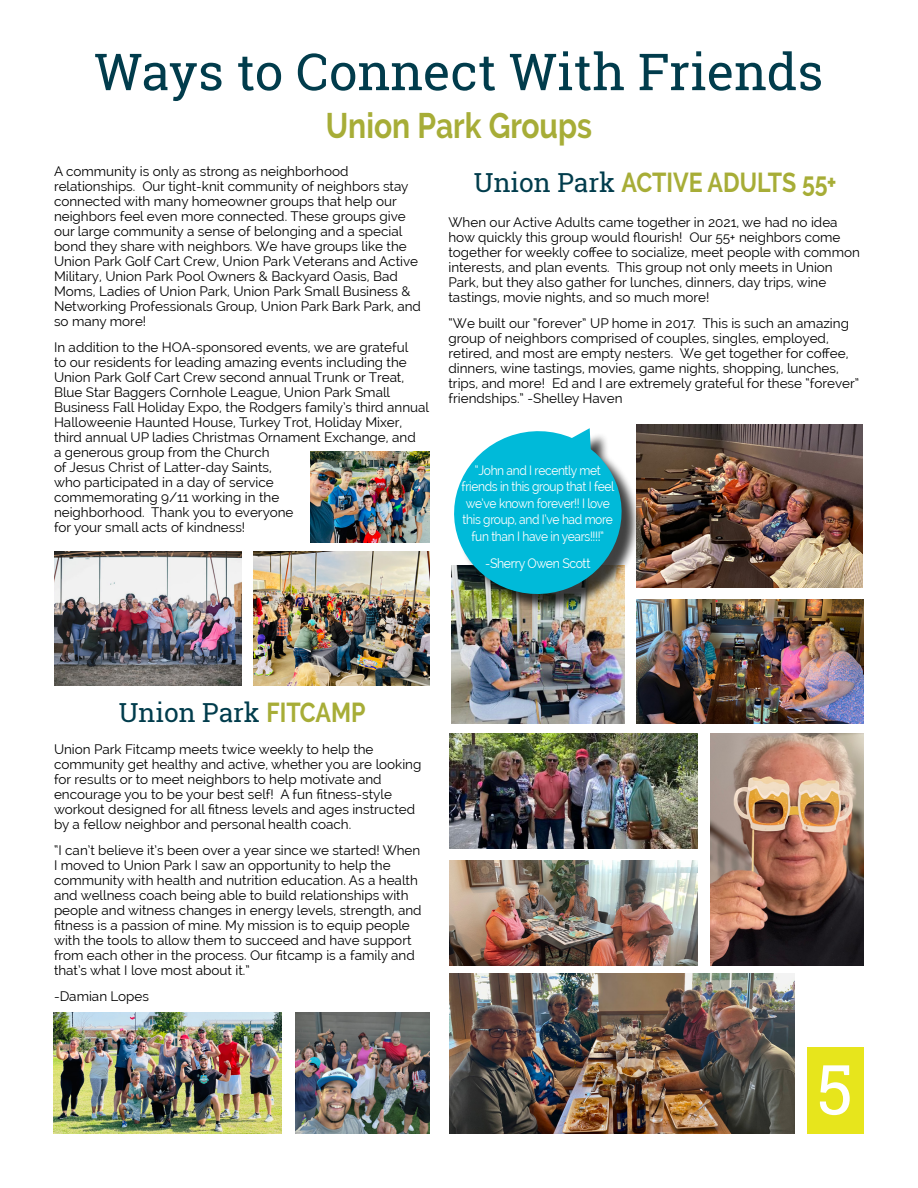
<style>
.page{position:relative;width:918px;height:1188px;background:#fff}
.page>*{position:absolute;margin:0;border:0;box-sizing:border-box;transform-origin:0 0}
.t1{font:69px "Roboto Slab";color:#fff}
.t2{font:51px "Roboto Slab";color:#013c4c}
.t3{font:700 35.4px "Raleway";color:#a7ad37;scale:.85 1}
.t4{font:700 27.3px "Raleway";color:#a7ad37;scale:.85 1}
.t5{font:26.25px "Roboto Slab";color:#013c4c}
.t6{font:13.5px/15px "Raleway";color:#000}
.t7{font:13.5px "Raleway";letter-spacing:-.03em;color:#fff;scale:.91 1}
.t8{font:13.2px/16.5px "Raleway";letter-spacing:-.03em;color:#fff;text-align:center;scale:.91 1}
.s1{font-family:"Roboto Slab";font-weight:400;font-size:26.25px;color:#013c4c}
.s2{font-family:"Raleway";font-weight:700;font-size:27.3px;color:#a7ad37}
</style>
<div class="page">
<img style="left:451px;top:605px;width:173px;height:119px">
<div style="left:808px;top:1047px;width:56px;height:87px;background:#e7e51c"></div>
<img style="left:296px;top:1012px;width:134px;height:122px">
<img style="left:637px;top:424px;width:225px;height:164px">
<img style="left:54px;top:1012px;width:228px;height:122px">
<img style="left:450px;top:974px;width:344px;height:160px">
<img style="left:450px;top:733px;width:248px;height:115px">
<img style="left:711px;top:733px;width:152px;height:232px">
<div style="left:456px;top:431px;width:184px;height:182px;background:#000;opacity:.75"></div>
<svg style="left:451px;top:428px;width:182px;height:177px;background:#3bb7c8"></svg>
<img style="left:54px;top:552px;width:188px;height:133px">
<img style="left:310px;top:452px;width:120px;height:90px">
<img style="left:637px;top:599px;width:227px;height:125px">
<img style="left:450px;top:861px;width:248px;height:104px">
<img style="left:254px;top:552px;width:176px;height:133px">
<h2 class="t2" style="left:95px;top:37px;width:730px">Ways to Connect With Friends</h2>
<h3 class="t3" style="left:326px;top:105px;width:315px">Union Park Groups</h3>
<p class="t6" style="left:54px;top:164px;width:369px">A community is only as strong as neighborhood relationships. Our tight-knit community of neighbors stay connected with many homeowner groups that help our neighbors feel even more connected. These groups give our large community a sense of belonging and a special bond they share with neighbors. We have groups like the Union Park Golf Cart Crew, Union Park Veterans and Active Military, Union Park Pool Owners &amp; Backyard Oasis, Bad Moms, Ladies of Union Park, Union Park Small Business &amp; Networking Professionals Group, Union Park Bark Park, and so many more!</p>
<p class="t6" style="left:54px;top:339px;width:377px">In addition to the HOA-sponsored events, we are grateful<br>to our residents for leading amazing events including the Union Park Golf Cart Crew second annual Trunk or Treat, Blue Star Baggers Cornhole League, Union Park Small Business Fall Holiday Expo, the Rodgers family’s third annual Halloweenie Haunted House, Turkey Trot, Holiday Mixer, third annual UP ladies Christmas Ornament Exchange, and<br>a generous group from the Church<br>of Jesus Christ of Latter-day Saints,<br>who participated in a day of service<br>commemorating 9/11 working in the<br>neighborhood. Thank you to everyone<br>for your small acts of kindness!</p>
<h3 class="t4" style="left:474px;top:167px;width:428px"><span class="s1">Union Park</span> ACTIVE ADULTS 55+</h3>
<p class="t6" style="left:449px;top:215px;width:413px">When our Active Adults came together in 2021, we had no idea how quickly this group would flourish! Our 55+ neighbors come together for weekly coffee to socialize, meet people with common interests, and plan events. This group not only meets in Union Park, but they also gather for lunches, dinners, day trips, wine tastings, movie nights, and so much more!</p>
<p class="t6" style="left:449px;top:316px;width:412px">“We built our “forever” UP home in 2017. This is such an amazing group of neighbors comprised of couples, singles, employed, retired, and most are empty nesters. We get together for coffee, dinners, wine tastings, movies, game nights, shopping, lunches, trips, and more! Ed and I are extremely grateful for these “forever” friendships.” -Shelley Haven</p>
<p class="t8" style="left:462px;top:462px;width:170px">“John and I recently met friends in this group that I feel we’ve known forever!! I love this group, and I’ve had more fun than I have in years!!!!”</p>
<p class="t7" style="left:485px;top:556px;width:117px">-Sherry Owen Scott</p>
<h3 class="t5" style="left:119px;top:694px;width:248px">Union Park <span class="s2">FITCAMP</span></h3>
<p class="t6" style="left:54px;top:742px;width:369px">Union Park Fitcamp meets twice weekly to help the community get healthy and active, whether you are looking for results or to meet neighbors to help motivate and encourage you to be your best self! A fun fitness-style workout designed for all fitness levels and ages instructed by a fellow neighbor and personal health coach.</p>
<p class="t6" style="left:54px;top:843px;width:369px">“I can’t believe it’s been over a year since we started! When I moved to Union Park I saw an opportunity to help the community with health and nutrition education. As a health and wellness coach being able to build relationships with people and witness changes in energy levels, strength, and fitness is a passion of mine. My mission is to equip people with the tools to allow them to succeed and have support from each other in the process. Our fitcamp is a family and that’s what I love most about it.”</p>
<p class="t6" style="left:54px;top:988px;width:97px">-Damian Lopes</p>
<h1 class="t1" style="left:817px;top:1042px;width:38px">5</h1>
</div>
